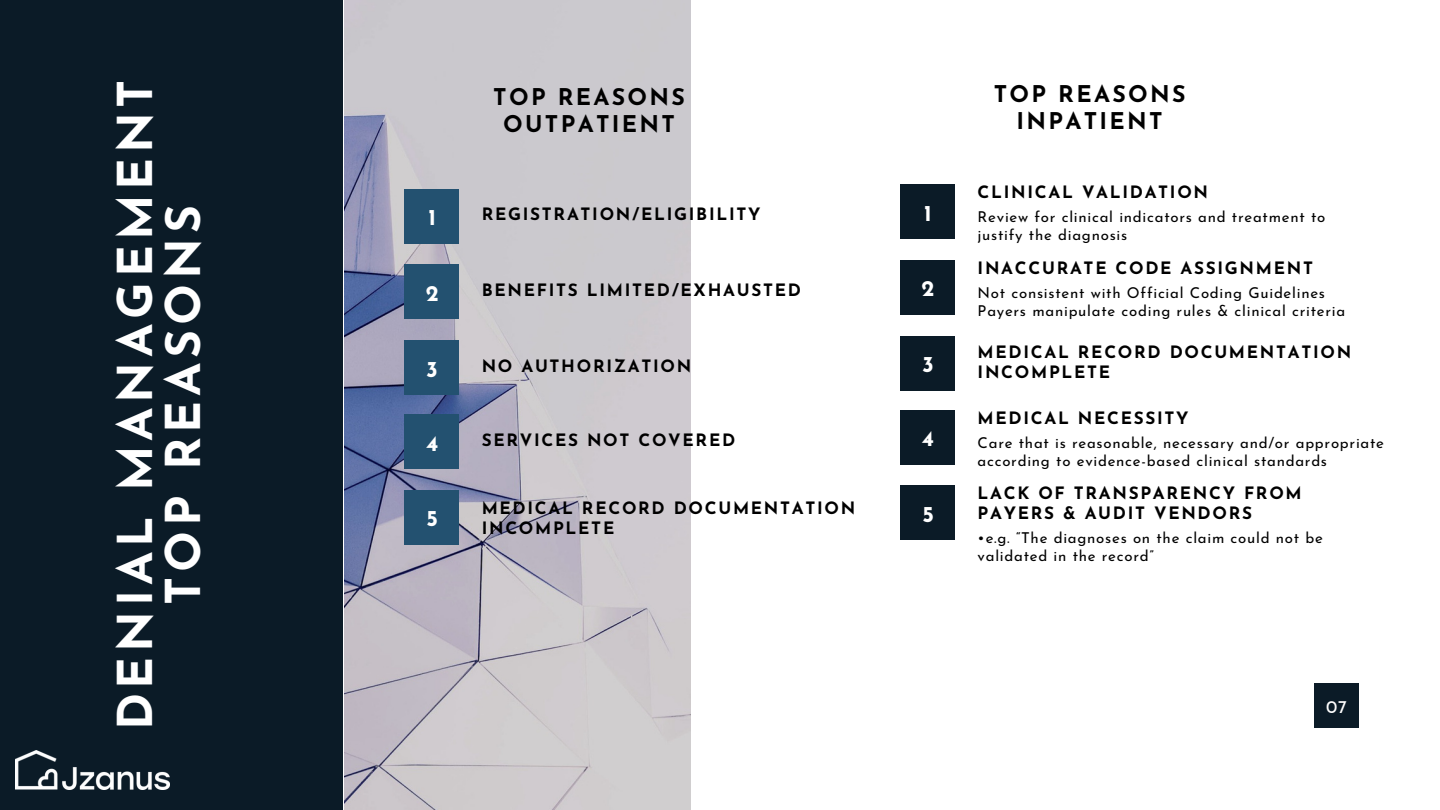
<style>
.page{position:relative;width:1440px;height:810px;background:#fff}
.page>*{position:absolute;margin:0;border:0;box-sizing:border-box;transform-origin:0 0}
.t1{font:700 48px "Josefin Sans";letter-spacing:.1em;color:#fff}
.t2{font:700 23px/27px "Josefin Sans";letter-spacing:.1em;color:#000;text-align:center}
.t3{font:700 22.3px "Josefin Sans";color:#fff}
.t4{font:18px "Josefin Sans";color:#fff}
.t5{font:700 17.1px/20px "Josefin Sans";letter-spacing:.1em;color:#000}
.t6{font:15px/17.9px "Josefin Sans";letter-spacing:.05em;color:#000}
</style>
<div class="page">
<div style="left:1314px;top:684px;width:44px;height:44px;background:#0b1b27"></div>
<div style="left:0;top:0;width:343px;height:810px;background:#0b1b27"></div>
<img style="left:344px;top:0;width:347px;height:810px">
<div style="left:900px;top:185px;width:55px;height:54px;background:#0b1b27"></div>
<div style="left:900px;top:260px;width:55px;height:54px;background:#0b1b27"></div>
<div style="left:900px;top:336px;width:55px;height:54px;background:#0b1b27"></div>
<div style="left:900px;top:410px;width:55px;height:54px;background:#0b1b27"></div>
<div style="left:900px;top:486px;width:55px;height:54px;background:#0b1b27"></div>
<div style="left:405px;top:189px;width:54px;height:54px;background:#235170"></div>
<div style="left:405px;top:265px;width:54px;height:54px;background:#235170"></div>
<div style="left:405px;top:340px;width:54px;height:55px;background:#235170"></div>
<div style="left:405px;top:414px;width:54px;height:55px;background:#235170"></div>
<div style="left:405px;top:490px;width:54px;height:54px;background:#235170"></div>
<img style="left:16px;top:751px;width:153px;height:39px">
<h1 class="t1" style="left:116px;top:730px;width:652px;rotate:-90deg">DENIAL MANAGEMENT</h1>
<h2 class="t2" style="left:493px;top:86px;width:193px">TOP REASONS<br>OUTPATIENT</h2>
<h2 class="t2" style="left:994px;top:82px;width:193px">TOP REASONS<br>INPATIENT</h2>
<h1 class="t1" style="left:164px;top:605px;width:401px;rotate:-90deg">TOP REASONS</h1>
<h3 class="t3" style="left:924px;top:204px;width:9px">1</h3>
<p class="t5" style="left:482px;top:206px;width:280px">REGISTRATION/ELIGIBILITY</p>
<h3 class="t3" style="left:428px;top:208px;width:9px">1</h3>
<h3 class="t3" style="left:922px;top:280px;width:14px">2</h3>
<p class="t5" style="left:482px;top:282px;width:321px">BENEFITS LIMITED/EXHAUSTED</p>
<h3 class="t3" style="left:426px;top:284px;width:14px">2</h3>
<h3 class="t3" style="left:922px;top:355px;width:13px">3</h3>
<p class="t5" style="left:482px;top:358px;width:211px">NO AUTHORIZATION</p>
<h3 class="t3" style="left:426px;top:360px;width:13px">3</h3>
<h3 class="t3" style="left:922px;top:429px;width:14px">4</h3>
<p class="t5" style="left:482px;top:432px;width:255px">SERVICES NOT COVERED</p>
<h3 class="t3" style="left:426px;top:434px;width:14px">4</h3>
<p class="t5" style="left:482px;top:500px;width:375px">MEDICAL RECORD DOCUMENTATION<br>INCOMPLETE</p>
<h3 class="t3" style="left:922px;top:505px;width:13px">5</h3>
<h3 class="t3" style="left:426px;top:509px;width:13px">5</h3>
<p class="t5" style="left:978px;top:184px;width:232px">CLINICAL VALIDATION</p>
<p class="t6" style="left:978px;top:210px;width:349px">Review for clinical indicators and treatment to justify the diagnosis</p>
<p class="t5" style="left:978px;top:260px;width:337px">INACCURATE CODE ASSIGNMENT</p>
<p class="t6" style="left:978px;top:285px;width:369px">Not consistent with Official Coding Guidelines<br>Payers manipulate coding rules &amp; clinical criteria</p>
<p class="t5" style="left:978px;top:343px;width:375px">MEDICAL RECORD DOCUMENTATION<br>INCOMPLETE</p>
<p class="t5" style="left:978px;top:409px;width:212px">MEDICAL NECESSITY</p>
<p class="t6" style="left:978px;top:435px;width:408px">Care that is reasonable, necessary and/or appropriate according to evidence-based clinical standards</p>
<p class="t5" style="left:978px;top:485px;width:326px">LACK OF TRANSPARENCY FROM<br>PAYERS &amp; AUDIT VENDORS</p>
<p class="t6" style="left:978px;top:531px;width:347px">•e.g. “The diagnoses on the claim could not be validated in the record”</p>
<p class="t4" style="left:1326px;top:700px;width:22px">07</p>
</div>
